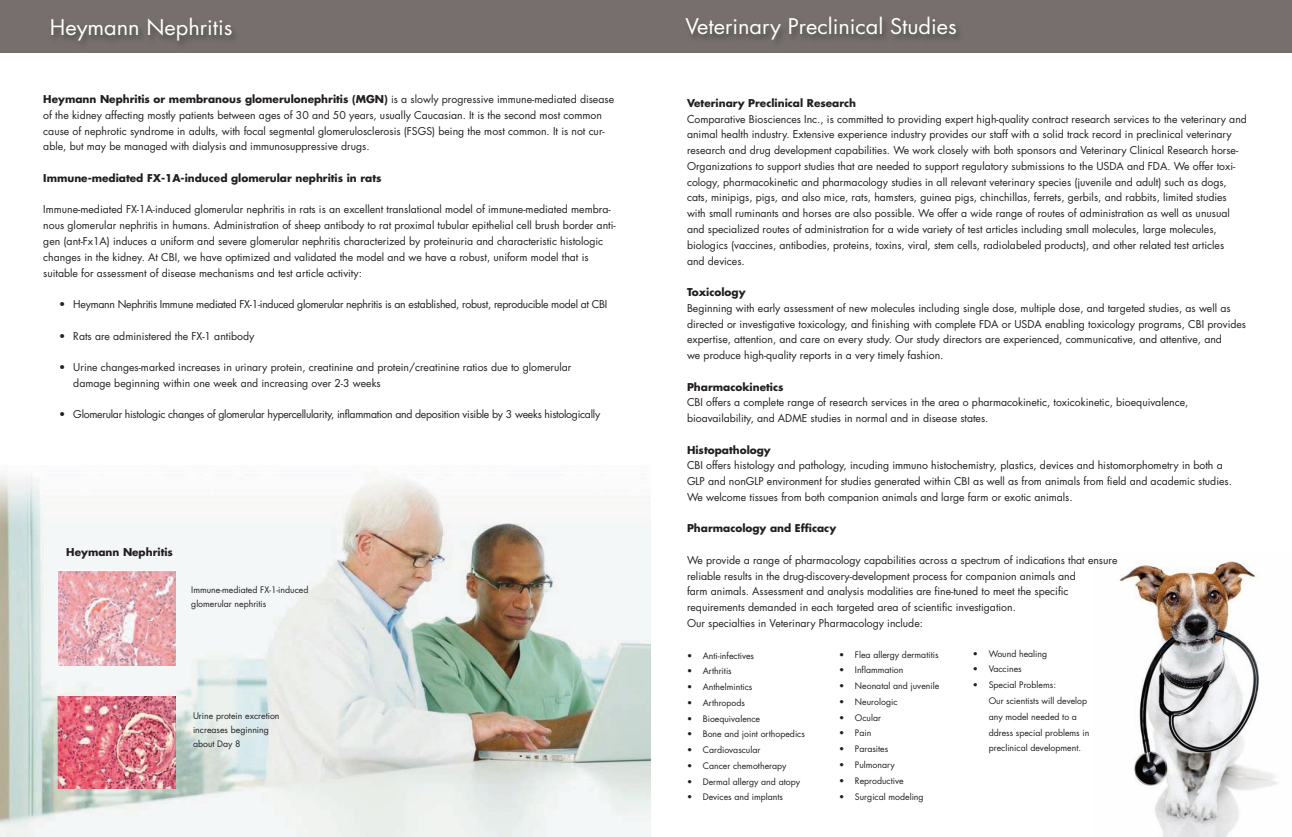
<style>
.page{position:relative;width:1292px;height:837px;background:#fff}
.page>*{position:absolute;margin:0;border:0;box-sizing:border-box;transform-origin:0 0}
.t1{font:21px "Futura";color:#fff;scale:1.04 1}
.t2{font:10.5px/15.8px "Futura";color:#231f20}
.t3{font:10.5px "Futura";letter-spacing:-.025em;color:#231f20}
.t4{font:700 10.5px "Futura";color:#231f20}
.t5{font:8.75px/15.8px "Futura";color:#231f20}
.s1{font-weight:700}
</style>
<div class="page">
<div style="left:0;top:0;width:1292px;height:53px;background:#766f6e"></div>
<img style="left:0;top:474px;width:650px;height:363px">
<img style="left:59px;top:571px;width:116px;height:94px">
<img style="left:58px;top:696px;width:117px;height:92px">
<img style="left:1119px;top:561px;width:159px;height:276px">
<h1 class="t1" style="left:50px;top:13px;width:177px">Heymann Nephritis</h1>
<h1 class="t1" style="left:685px;top:12px;width:262px">Veterinary Preclinical Studies</h1>
<p class="t2" style="left:43px;top:91px;width:572px"><span class="s1">Heymann Nephritis or membranous glomerulonephritis (MGN)</span> is a slowly progressive immune-mediated disease of the kidney affecting mostly patients between ages of 30 and 50 years, usually Caucasian. It is the second most common cause of nephrotic syndrome in adults, with focal segmental glomerulosclerosis (FSGS) being the most common. It is not cur&shy;able, but may be managed with dialysis and immunosuppressive drugs.</p>
<p class="t4" style="left:43px;top:171px;width:340px">Immune-mediated FX-1A-induced glomerular nephritis in rats</p>
<p class="t2" style="left:43px;top:201px;width:574px">Immune-mediated FX-1A-induced glomerular nephritis in rats is an excellent translational model of immune-mediated membra&shy;nous glomerular nephritis in humans. Administration of sheep antibody to rat proximal tubular epithelial cell brush border anti&shy;gen (ant-Fx1A) induces a uniform and severe glomerular nephritis characterized by proteinuria and characteristic histologic changes in the kidney. At CBI, we have optimized and validated the model and we have a robust, uniform model that is suitable for assessment of disease mechanisms and test article activity:</p>
<p class="t3" style="left:59px;top:297px;width:549px">• Heymann Nephritis Immune mediated FX-1-induced glomerular nephritis is an established, robust, reproducible model at CBI</p>
<p class="t2" style="left:59px;top:327px;width:197px">• Rats are administered the FX-1 antibody</p>
<p class="t2" style="left:73px;top:359px;width:499px;text-indent:-14px">• Urine changes-marked increases in urinary protein, creatinine and protein/creatinine ratios due to glomerular damage beginning within one week and increasing over 2-3 weeks</p>
<p class="t3" style="left:59px;top:407px;width:543px">• Glomerular histologic changes of glomerular hypercellularity, inflammation and deposition visible by 3 weeks histologically</p>
<p class="t4" style="left:66px;top:545px;width:108px">Heymann Nephritis</p>
<p class="t5" style="left:191px;top:583px;width:119px;line-height:14px">Immune-mediated FX-1-induced glomerular nephritis</p>
<p class="t5" style="left:193px;top:708px;width:88px;line-height:14px">Urine protein excretion increases beginning about Day 8</p>
<p class="t4" style="left:687px;top:96px;width:171px">Veterinary Preclinical Research</p>
<p class="t2" style="left:687px;top:111px;width:561px">Comparative Biosciences Inc., is committed to providing expert high-quality contract research services to the veterinary and animal health industry. Extensive experience industry provides our staff with a solid track record in preclinical veterinary research and drug development capabilities. We work closely with both sponsors and Veterinary Clinical Research horse-Organizations to support studies that are needed to support regulatory submissions to the USDA and FDA. We offer toxi&shy;cology, pharmacokinetic and pharmacology studies in all relevant veterinary species (juvenile and adult) such as dogs, cats, minipigs, pigs, and also mice, rats, hamsters, guinea pigs, chinchillas, ferrets, gerbils, and rabbits, limited studies with small ruminants and horses are also possible. We offer a wide range of routes of administration as well as unusual and specialized routes of administration for a wide variety of test articles including small molecules, large molecules, biologics (vaccines, antibodies, proteins, toxins, viral, stem cells, radiolabeled products), and other related test articles<br>and devices.</p>
<p class="t4" style="left:687px;top:285px;width:60px">Toxicology</p>
<p class="t2" style="left:687px;top:300px;width:560px">Beginning with early assessment of new molecules including single dose, multiple dose, and targeted studies, as well as directed or investigative toxicology, and finishing with complete FDA or USDA enabling toxicology programs, CBI provides expertise, attention, and care on every study. Our study directors are experienced, communicative, and attentive, and<br>we produce high-quality reports in a very timely fashion.</p>
<p class="t4" style="left:687px;top:379px;width:98px">Pharmacokinetics</p>
<p class="t2" style="left:687px;top:394px;width:503px">CBI offers a complete range of research services in the area o pharmacokinetic, toxicokinetic, bioequivalence, bioavailability, and ADME studies in normal and in disease states.</p>
<p class="t4" style="left:687px;top:442px;width:85px">Histopathology</p>
<p class="t2" style="left:687px;top:457px;width:546px">CBI offers histology and pathology, incuding immuno histochemistry, plastics, devices and histomorphometry in both a<br>GLP and nonGLP environment for studies generated within CBI as well as from animals from field and academic studies.<br>We welcome tissues from both companion animals and large farm or exotic animals.</p>
<p class="t4" style="left:687px;top:521px;width:151px">Pharmacology and Efficacy</p>
<p class="t2" style="left:687px;top:552px;width:432px">We provide a range of pharmacology capabilities across a spectrum of indications that ensure reliable results in the drug-discovery-development process for companion animals and<br>farm animals. Assessment and analysis modalities are fine-tuned to meet the specific requirements demanded in each targeted area of scientific investigation.<br>Our specialties in Veterinary Pharmacology include:</p>
<p class="t5" style="left:687px;top:647px;width:69px">• Anti-infectives</p>
<p class="t5" style="left:687px;top:663px;width:46px">• Arthritis</p>
<p class="t5" style="left:687px;top:678px;width:67px">• Anthelmintics</p>
<p class="t5" style="left:687px;top:694px;width:60px">• Arthropods</p>
<p class="t5" style="left:687px;top:710px;width:75px">• Bioequivalence</p>
<p class="t5" style="left:687px;top:726px;width:119px">• Bone and joint orthopedics</p>
<p class="t5" style="left:687px;top:741px;width:75px">• Cardiovascular</p>
<p class="t5" style="left:687px;top:757px;width:101px">• Cancer chemotherapy</p>
<p class="t5" style="left:687px;top:773px;width:115px">• Dermal allergy and atopy</p>
<p class="t5" style="left:687px;top:789px;width:98px">• Devices and implants</p>
<p class="t5" style="left:973px;top:645px;width:76px">• Wound healing</p>
<p class="t5" style="left:973px;top:661px;width:50px">• Vaccines</p>
<p class="t5" style="left:988px;top:677px;width:102px;text-indent:-16px">• Special Problems:<br>Our scientists will develop any model needed to a ddress special problems in preclinical development.</p>
<p class="t5" style="left:839px;top:646px;width:101px">• Flea allergy dermatitis</p>
<p class="t5" style="left:839px;top:662px;width:66px">• Inflammation</p>
<p class="t5" style="left:839px;top:678px;width:102px">• Neonatal and juvenile</p>
<p class="t5" style="left:839px;top:693px;width:60px">• Neurologic</p>
<p class="t5" style="left:839px;top:709px;width:43px">• Ocular</p>
<p class="t5" style="left:839px;top:725px;width:34px">• Pain</p>
<p class="t5" style="left:839px;top:741px;width:51px">• Parasites</p>
<p class="t5" style="left:839px;top:756px;width:57px">• Pulmonary</p>
<p class="t5" style="left:839px;top:772px;width:66px">• Reproductive</p>
<p class="t5" style="left:839px;top:788px;width:86px">• Surgical modeling</p>
</div>
